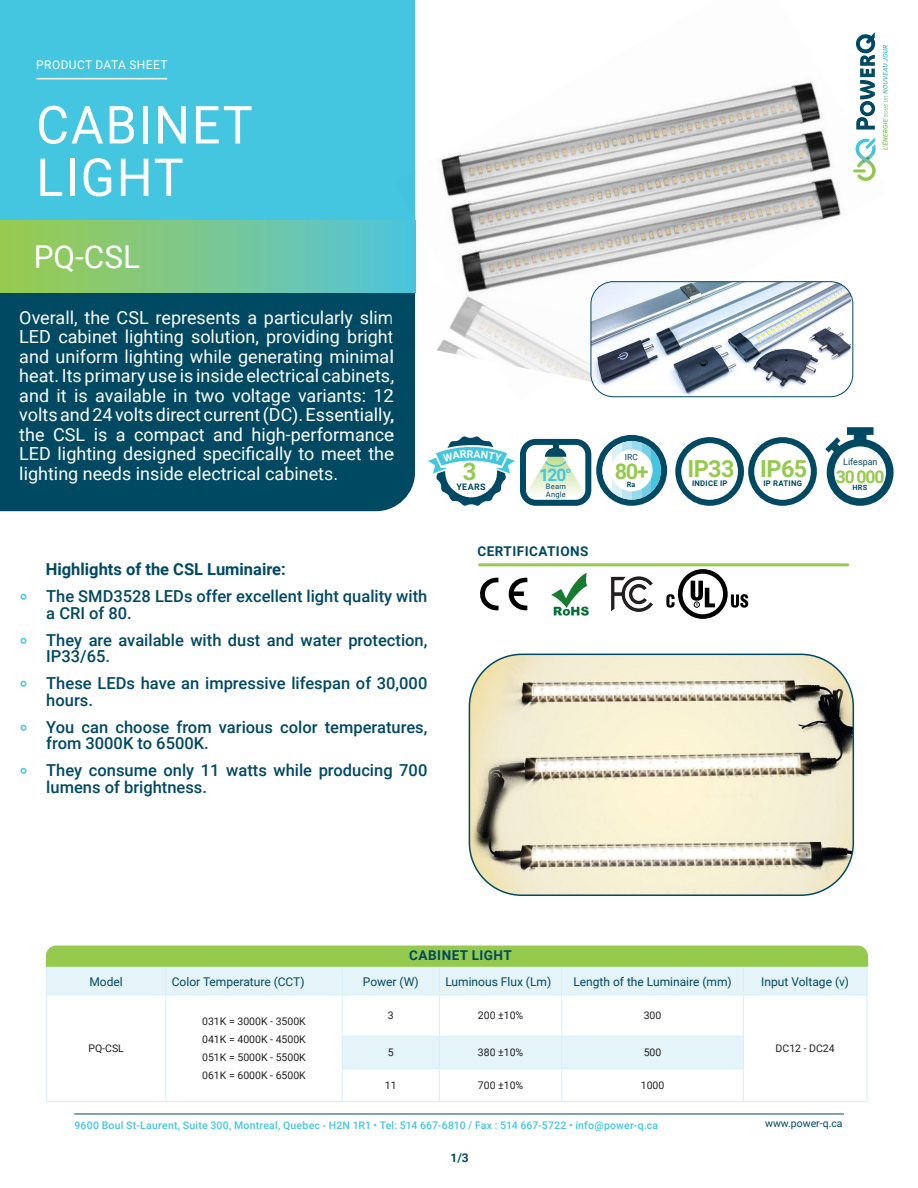
<style>
.page{position:relative;width:918px;height:1188px;background:#fff}
.page>*{position:absolute;margin:0;border:0;box-sizing:border-box;transform-origin:0 0}
.t1{font:52.5px/52.5px "Roboto";letter-spacing:.035em;color:#fff;scale:.96 1}
.t2{font:31.5px "Roboto";color:#fff}
.t3{font:700 24.15px "Roboto";color:#96ca4e}
.t4{font:700 23.55px "Roboto";letter-spacing:-.025em;color:#96ca4e}
.t5{font:700 21.6px "Roboto";color:#96ca4e}
.t6{font:18px/19.5px "Roboto";color:#fff;text-align:justify}
.t7{font:700 17.55px "Roboto";color:#96ca4e}
.t8{font:700 17.25px "Roboto";color:#44c5e0}
.t9{font:500 16.5px/27px "Roboto";color:#004963}
.t10{font:700 13.5px "Roboto";letter-spacing:.035em;color:#004963}
.t11{font:12px "Roboto";color:#004963}
.t12{font:12px "Roboto";letter-spacing:.035em;color:#fff}
.t13{font:700 12px "Roboto";color:#004963}
.t14{font:10.5px/18px "Roboto";color:#231f20;text-align:justify}
.t15{font:500 10.5px "Roboto";letter-spacing:.02em;color:#44c5e0}
.t16{font:10.5px "Roboto";color:#004963}
.t17{font:9px "Roboto";color:#004963}
.t18{font:700 9px "Roboto";letter-spacing:.035em;color:#004963}
.t19{font:8.4px "Roboto";color:#004963}
.t20{font:700 7.8px "Roboto";letter-spacing:.035em;color:#004963}
.t21{font:7.5px/7.5px "Roboto";letter-spacing:.03em;color:#004963}
.t22{font:700 7.35px "Roboto";color:#004963}
.t23{font:700 7.2px "Roboto";color:#004963}
.s1{font-weight:700}
.s2{font-weight:400;font-size:24px;color:#44c5e0}
</style>
<div class="page">
<div style="left:0;top:293px;width:415px;height:218px;background:#004963"></div>
<div style="left:0;top:0;width:415px;height:255px;background:#44c5e0"></div>
<div style="left:0;top:221px;width:415px;height:72px;background:linear-gradient(to right,#9cca4c,#53c4db)"></div>
<hr style="left:74px;top:1114px;width:770px;height:1px;background:#004963">
<hr style="left:37px;top:78px;width:130px;height:1px;background:#fff">
<hr style="left:480px;top:563px;width:368px;height:3px;background:#96ca4e">
<svg style="left:166px;top:996px;width:701px;height:73px"></svg>
<hr style="left:46px;top:995px;width:120px;height:1px;background:#d4effb">
<hr style="left:46px;top:995px;width:1px;height:41px;background:#d4effb">
<hr style="left:166px;top:995px;width:176px;height:1px;background:#d4effb">
<hr style="left:165px;top:995px;width:1px;height:41px;background:#d4effb">
<hr style="left:342px;top:995px;width:97px;height:1px;background:#d4effb">
<hr style="left:342px;top:995px;width:1px;height:41px;background:#d4effb">
<hr style="left:439px;top:995px;width:123px;height:1px;background:#d4effb">
<hr style="left:439px;top:995px;width:1px;height:41px;background:#d4effb">
<hr style="left:562px;top:995px;width:181px;height:1px;background:#d4effb">
<hr style="left:561px;top:995px;width:1px;height:41px;background:#d4effb">
<hr style="left:743px;top:995px;width:124px;height:1px;background:#d4effb">
<hr style="left:743px;top:995px;width:1px;height:41px;background:#d4effb">
<hr style="left:867px;top:995px;width:1px;height:41px;background:#d4effb">
<hr style="left:46px;top:1036px;width:1px;height:33px;background:#d4effb">
<hr style="left:165px;top:1036px;width:1px;height:33px;background:#d4effb">
<hr style="left:342px;top:1036px;width:97px;height:1px;background:#d4effb">
<hr style="left:342px;top:1037px;width:1px;height:31px;background:#d4effb">
<hr style="left:439px;top:1036px;width:123px;height:1px;background:#d4effb">
<hr style="left:439px;top:1037px;width:1px;height:31px;background:#d4effb">
<hr style="left:562px;top:1036px;width:182px;height:1px;background:#d4effb">
<hr style="left:561px;top:1037px;width:1px;height:31px;background:#d4effb">
<hr style="left:743px;top:1037px;width:1px;height:31px;background:#d4effb">
<hr style="left:867px;top:1036px;width:1px;height:33px;background:#d4effb">
<hr style="left:46px;top:1069px;width:1px;height:32px;background:#d4effb">
<hr style="left:165px;top:1069px;width:1px;height:32px;background:#d4effb">
<hr style="left:342px;top:1068px;width:97px;height:1px;background:#d4effb">
<hr style="left:342px;top:1069px;width:1px;height:32px;background:#d4effb">
<hr style="left:439px;top:1068px;width:123px;height:1px;background:#d4effb">
<hr style="left:439px;top:1069px;width:1px;height:32px;background:#d4effb">
<hr style="left:562px;top:1068px;width:182px;height:1px;background:#d4effb">
<hr style="left:561px;top:1069px;width:1px;height:32px;background:#d4effb">
<hr style="left:743px;top:1069px;width:1px;height:32px;background:#d4effb">
<hr style="left:867px;top:1069px;width:1px;height:32px;background:#d4effb">
<hr style="left:46px;top:1101px;width:120px;height:1px;background:#d4effb">
<hr style="left:166px;top:1101px;width:176px;height:1px;background:#d4effb">
<hr style="left:342px;top:1101px;width:97px;height:1px;background:#d4effb">
<hr style="left:439px;top:1101px;width:123px;height:1px;background:#d4effb">
<hr style="left:562px;top:1101px;width:181px;height:1px;background:#d4effb">
<hr style="left:743px;top:1101px;width:124px;height:1px;background:#d4effb">
<svg style="left:46px;top:946px;width:822px;height:49px;background:#c2e2b0"></svg>
<div style="left:748px;top:437px;width:69px;height:69px;border:6px solid #004963;border-radius:50%"></div>
<div style="left:675px;top:437px;width:69px;height:69px;border:6px solid #004963;border-radius:50%"></div>
<svg style="left:527px;top:446px;width:57px;height:51px"></svg>
<div style="left:553px;top:442px;width:5px;height:9px;background:#004963"></div>
<div style="left:520px;top:439px;width:71px;height:67px;border:6px solid #004963;border-radius:13px"></div>
<svg style="left:825px;top:427px;width:69px;height:79px"></svg>
<div style="left:596px;top:435px;width:71px;height:71px;background:#004963;border-radius:50%"></div>
<svg style="left:651px;top:441px;width:10px;height:59px"></svg>
<svg style="left:641px;top:442px;width:10px;height:56px"></svg>
<div style="left:632px;top:441px;width:9px;height:59px;background:#98d9ec"></div>
<div style="left:622px;top:441px;width:10px;height:59px;background:#bbe4f2"></div>
<svg style="left:612px;top:442px;width:10px;height:58px"></svg>
<svg style="left:602px;top:441px;width:10px;height:59px"></svg>
<div style="left:611px;top:449px;width:42px;height:42px;background:#fff;border-radius:50%"></div>
<svg style="left:480px;top:577px;width:47px;height:34px"></svg>
<img style="left:551px;top:572px;width:38px;height:44px">
<img style="left:611px;top:576px;width:42px;height:36px">
<svg style="left:666px;top:569px;width:82px;height:50px"></svg>
<img style="left:394px;top:0;width:494px;height:401px">
<img style="left:404px;top:282px;width:281px;height:116px">
<img style="left:469px;top:654px;width:384px;height:241px">
<div style="left:469px;top:654px;width:385px;height:242px;border:2px solid #004963;border-radius:52px"></div>
<img style="left:591px;top:282px;width:260px;height:114px">
<div style="left:591px;top:281px;width:262px;height:116px;border:1px solid #004963;border-radius:22px"></div>
<svg style="left:428px;top:436px;width:87px;height:70px"></svg>
<p class="t12" style="left:36px;top:56px;width:133px">PRODUCT DATA SHEET</p>
<h1 class="t1" style="left:36px;top:97px;width:227px">CABINET<br>LIGHT</h1>
<h2 class="t2" style="left:34px;top:234px;width:108px">PQ-CSL</h2>
<p class="t6" style="left:19px;top:307px;width:376px">Overall, the CSL represents a particularly slim LED cabinet lighting solution, providing bright and uniform lighting while generating minimal heat. Its primary use is inside electrical cabinets, and it is available in two voltage variants: 12 volts and 24 volts direct current (DC). Essentially, the CSL is a compact and high-performance LED lighting designed specifically to meet the lighting needs inside electrical cabinets.</p>
<p class="t9" style="left:19px;top:554px;width:410px;line-height:27.9px;text-indent:27px"><span class="s1">Highlights of the CSL Luminaire:<br></span><span class="s2">°</span> The SMD3528 LEDs offer excellent light quality with</p>
<p class="t9" style="left:19px;top:599px;width:410px;text-indent:27px">a CRI of 80.<br><span class="s2">°</span> They are available with dust and water protection,</p>
<p class="t9" style="left:19px;top:642px;width:410px;text-indent:27px">IP33/65.<br><span class="s2">°</span> These LEDs have an impressive lifespan of 30,000</p>
<p class="t9" style="left:19px;top:686px;width:410px;text-indent:27px">hours.<br><span class="s2">°</span> You can choose from various color temperatures,</p>
<p class="t9" style="left:19px;top:729px;width:410px;text-indent:27px">from 3000K to 6500K.<br><span class="s2">°</span> They consume only 11 watts while producing 700</p>
<p class="t9" style="left:46px;top:773px;width:162px">lumens of brightness.</p>
<h3 class="t3" style="left:463px;top:455px;width:15px">3</h3>
<p class="t18" style="left:456px;top:481px;width:31px">YEARS</p>
<p class="t19" style="left:625px;top:451px;width:15px">IRC</p>
<p class="t17" style="left:843px;top:456px;width:36px">Lifespan</p>
<h3 class="t4" style="left:687px;top:452px;width:49px">IP33</h3>
<p class="t20" style="left:692px;top:478px;width:37px">INDICE IP</p>
<h3 class="t4" style="left:760px;top:452px;width:49px">IP65</h3>
<p class="t20" style="left:763px;top:478px;width:40px">IP RATING</p>
<p class="t5" style="left:615px;top:456px;width:35px">80+</p>
<p class="t23" style="left:627px;top:479px;width:10px">Ra</p>
<p class="t8" style="left:539px;top:462px;width:34px">120°</p>
<p class="t7" style="left:836px;top:464px;width:50px">30 000</p>
<p class="t22" style="left:853px;top:482px;width:16px">HRS</p>
<p class="t21" style="left:546px;top:482px;width:21px">Beam<br>Angle</p>
<p class="t10" style="left:477px;top:542px;width:113px">CERTIFICATIONS</p>
<p class="t10" style="left:409px;top:945px;width:104px">CABINET LIGHT</p>
<p class="t11" style="left:90px;top:973px;width:35px">Model</p>
<p class="t11" style="left:172px;top:973px;width:134px">Color Temperature (CCT)</p>
<p class="t11" style="left:363px;top:973px;width:57px">Power (W)</p>
<p class="t11" style="left:445px;top:973px;width:107px">Luminous Flux (Lm)</p>
<p class="t11" style="left:573px;top:973px;width:160px">Length of the Luminaire (mm)</p>
<p class="t11" style="left:761px;top:973px;width:89px">Input Voltage (v)</p>
<p class="t14" style="left:88px;top:1039px;width:37px">PQ-CSL</p>
<p class="t14" style="left:202px;top:1012px;width:105px">031K = 3000K - 3500K 041K = 4000K - 4500K 051K = 5000K - 5500K 061K = 6000K - 6500K</p>
<p class="t14" style="left:388px;top:1006px;width:7px">3</p>
<p class="t14" style="left:478px;top:1006px;width:47px">200 ±10%</p>
<p class="t14" style="left:644px;top:1006px;width:19px">300</p>
<p class="t14" style="left:388px;top:1043px;width:7px">5</p>
<p class="t14" style="left:478px;top:1043px;width:47px">380 ±10%</p>
<p class="t14" style="left:644px;top:1043px;width:19px">500</p>
<p class="t14" style="left:385px;top:1076px;width:13px">11</p>
<p class="t14" style="left:478px;top:1076px;width:47px">700 ±10%</p>
<p class="t14" style="left:641px;top:1076px;width:25px">1000</p>
<p class="t15" style="left:74px;top:1118px;width:585px">9600 Boul St-Laurent, Suite 300, Montreal, Quebec - H2N 1R1 • Tel: 514 667-6810 / Fax : 514 667-5722 • info@power-q.ca</p>
<p class="t13" style="left:451px;top:1150px;width:20px">1/3</p>
<p class="t14" style="left:776px;top:1039px;width:61px">DC12 - DC24</p>
<p class="t16" style="left:765px;top:1116px;width:79px">www.power-q.ca</p>
</div>
